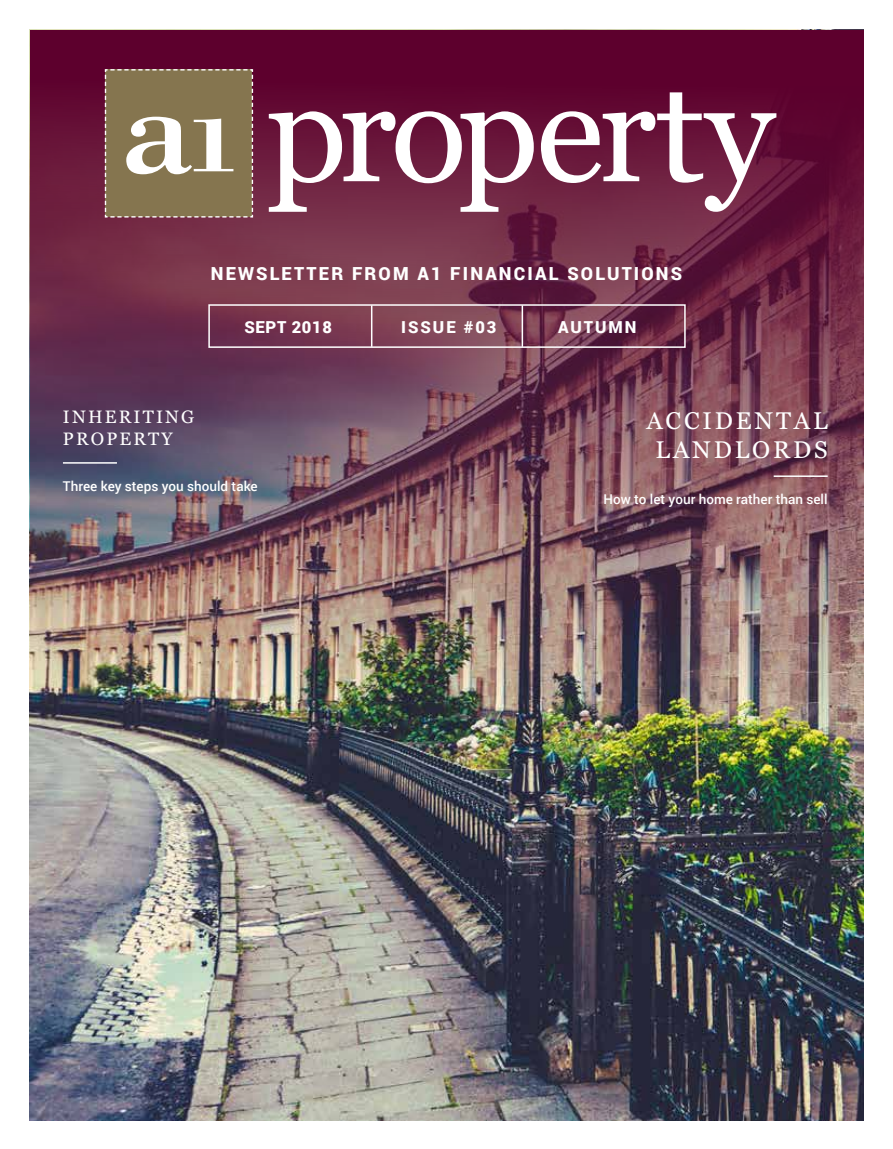
<style>
.page{position:relative;width:893px;height:1149px;background:#fff}
.page>*{position:absolute;margin:0;border:0;box-sizing:border-box;transform-origin:0 0}
.t1{font:141px "Georgia";letter-spacing:-.04em;color:#fff}
.t2{font:24.15px/29.1px "Georgia";letter-spacing:.12em;color:#fff;text-align:center}
.t3{font:900 18px "Roboto";letter-spacing:.12em;color:#fff}
.t4{font:18px/21.6px "Georgia";letter-spacing:.12em;color:#fff}
.t5{font:900 16.5px "Roboto";letter-spacing:.12em;color:#fff}
.t6{font:900 16.5px "Roboto";letter-spacing:.04em;color:#fff}
.t7{font:500 13.5px "Roboto";color:#fff}
</style>
<div class="page">
<img style="left:30px;top:743px;width:833px;height:377px">
<img style="left:30px;top:30px;width:833px;height:713px">
<div style="left:208px;top:304px;width:478px;height:44px;border:2px solid #fff"></div>
<hr style="left:371px;top:305px;width:1px;height:42px;background:#fff">
<hr style="left:522px;top:305px;width:1px;height:42px;background:#fff">
<hr style="left:63px;top:462px;width:54px;height:1px;background:#fff">
<svg style="left:104px;top:68px;width:150px;height:150px;background:#948365"></svg>
<hr style="left:774px;top:475px;width:54px;height:2px;background:#fff">
<h1 class="t1" style="left:267px;top:29px;width:509px">property</h1>
<h3 class="t3" style="left:211px;top:260px;width:473px">NEWSLETTER FROM A1 FINANCIAL SOLUTIONS</h3>
<p class="t6" style="left:244px;top:315px;width:89px">SEPT 2018</p>
<p class="t5" style="left:401px;top:315px;width:97px">ISSUE #03</p>
<p class="t5" style="left:558px;top:315px;width:80px">AUTUMN</p>
<h3 class="t4" style="left:63px;top:405px;width:133px">INHERITING<br>PROPERTY</h3>
<p class="t7" style="left:63px;top:476px;width:196px">Three key steps you should take</p>
<h2 class="t2" style="left:646px;top:405px;width:183px">ACCIDENTAL<br>LANDLORDS</h2>
<p class="t7" style="left:604px;top:489px;width:226px">How to let your home rather than sell</p>
</div>
